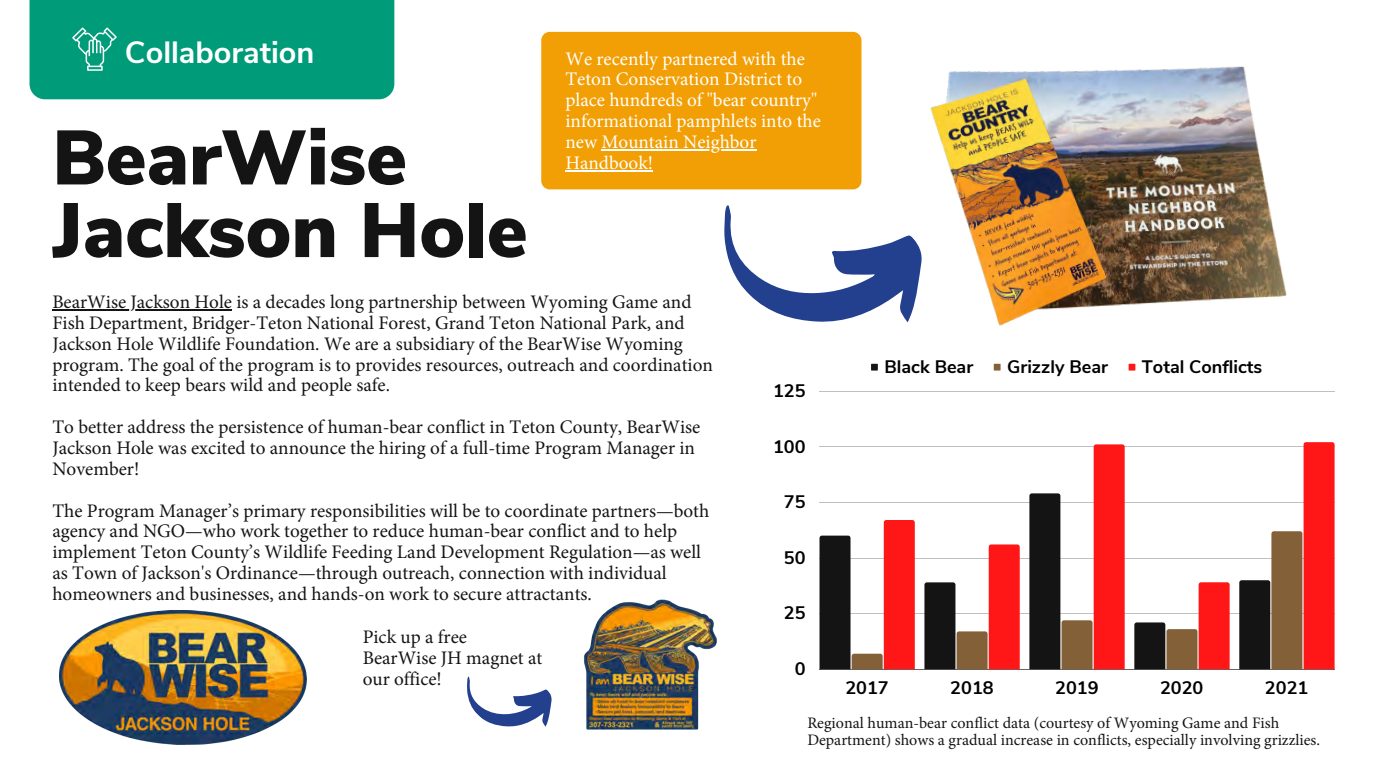
<style>
.page{position:relative;width:1386px;height:776px;background:#fff}
.page>*{position:absolute;margin:0;border:0;box-sizing:border-box;transform-origin:0 0}
.t1{font:900 76.65px/72.6px "Nunito Sans";color:#141414}
.t2{font:700 30.62px "Nunito Sans";color:#fff}
.t3{font:19.07px/20.8px "Minion Pro";color:#141414}
.t4{font:19.07px/20.8px "Minion Pro";color:#fff}
.t5{font:700 18.03px "Nunito Sans";color:#000}
.t6{font:15.92px/17.2px "Minion Pro";color:#141414}
</style>
<div class="page">
<div style="left:30px;top:0;width:364px;height:99px;background:#009c7a"></div>
<div style="left:994px;top:364px;width:7px;height:6px;background:#836038"></div>
<svg style="left:1129px;top:364px;width:6px;height:6px"></svg>
<hr style="left:820px;top:391px;width:515px;height:1px;background:#000">
<hr style="left:820px;top:446px;width:515px;height:1px;background:#000">
<hr style="left:820px;top:502px;width:515px;height:1px;background:#000">
<hr style="left:820px;top:558px;width:515px;height:1px;background:#000">
<hr style="left:820px;top:613px;width:515px;height:1px;background:#000">
<hr style="left:820px;top:669px;width:515px;height:1px;background:#000">
<svg style="left:820px;top:520px;width:95px;height:149px"></svg>
<svg style="left:924px;top:544px;width:96px;height:125px"></svg>
<svg style="left:1029px;top:444px;width:96px;height:225px"></svg>
<svg style="left:1134px;top:582px;width:96px;height:87px"></svg>
<svg style="left:1239px;top:442px;width:96px;height:227px"></svg>
<img style="left:930px;top:66px;width:357px;height:260px">
<img style="left:59px;top:610px;width:247px;height:134px">
<div style="left:541px;top:32px;width:321px;height:157px;background:#f29f05;border-radius:9px"></div>
<svg style="left:693px;top:128px;width:260px;height:243px"></svg>
<img style="left:584px;top:599px;width:133px;height:131px">
<hr style="left:52px;top:309px;width:180px;height:2px;background:#141414">
<hr style="left:601px;top:149px;width:156px;height:2px;background:#fff">
<hr style="left:565px;top:170px;width:88px;height:2px;background:#fff">
<svg style="left:467px;top:676px;width:85px;height:51px"></svg>
<h2 class="t2" style="left:125px;top:32px;width:191px">Collaboration</h2>
<p class="t4" style="left:565px;top:50px;width:257px">We recently partnered with the<br>Teton Conservation District to place hundreds of "bear country" informational pamphlets into the new Mountain Neighbor<br>Handbook!</p>
<h1 class="t1" style="left:52px;top:123px;width:477px">BearWise<br>Jackson Hole</h1>
<p class="t3" style="left:52px;top:293px;width:662px">BearWise Jackson Hole is a decades long partnership between Wyoming Game and Fish Department, Bridger-Teton National Forest, Grand Teton National Park, and Jackson Hole Wildlife Foundation. We are a subsidiary of the BearWise Wyoming program. The goal of the program is to provides resources, outreach and coordination intended to keep bears wild and people safe.</p>
<p class="t3" style="left:52px;top:418px;width:649px">To better address the persistence of human-bear conflict in Teton County, BearWise<br>Jackson Hole was excited to announce the hiring of a full-time Program Manager in<br>November!</p>
<p class="t3" style="left:52px;top:502px;width:658px">The Program Manager’s primary responsibilities will be to coordinate partners—both agency and NGO—who work together to reduce human-bear conflict and to help implement Teton County’s Wildlife Feeding Land Development Regulation—as well as Town of Jackson's Ordinance—through outreach, connection with individual homeowners and businesses, and hands-on work to secure attractants.</p>
<p class="t5" style="left:773px;top:379px;width:34px">125</p>
<p class="t5" style="left:773px;top:434px;width:34px">100</p>
<p class="t5" style="left:784px;top:490px;width:23px">75</p>
<p class="t5" style="left:784px;top:545px;width:23px">50</p>
<p class="t3" style="left:363px;top:628px;width:181px">Pick up a free<br>BearWise JH magnet at our office!</p>
<p class="t5" style="left:784px;top:601px;width:23px">25</p>
<p class="t5" style="left:795px;top:656px;width:12px">0</p>
<p class="t5" style="left:885px;top:354px;width:90px">Black Bear</p>
<p class="t5" style="left:1007px;top:354px;width:102px">Grizzly Bear</p>
<p class="t5" style="left:1142px;top:354px;width:122px">Total Conflicts</p>
<p class="t5" style="left:845px;top:676px;width:45px">2017</p>
<p class="t5" style="left:950px;top:676px;width:45px">2018</p>
<p class="t5" style="left:1055px;top:676px;width:45px">2019</p>
<p class="t5" style="left:1160px;top:676px;width:45px">2020</p>
<p class="t5" style="left:1265px;top:676px;width:45px">2021</p>
<p class="t6" style="left:807px;top:715px;width:514px">Regional human-bear conflict data (courtesy of Wyoming Game and Fish<br>Department) shows a gradual increase in conflicts, especially involving grizzlies.</p>
</div>
